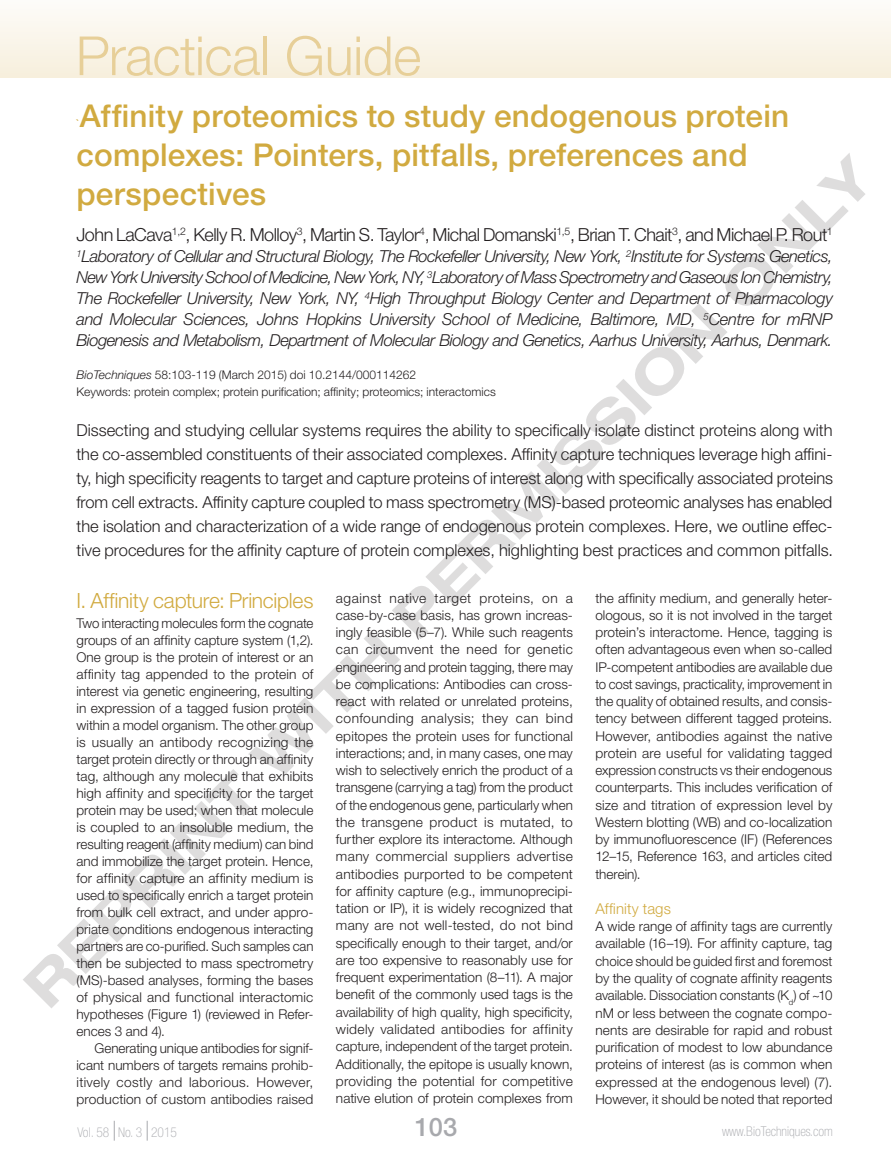
<style>
.page{position:relative;width:891px;height:1168px;background:#fff}
.page>*{position:absolute;margin:0;border:0;box-sizing:border-box;transform-origin:0 0}
.t1{font:700 expanded 57px "Helvetica Neue LT Std";color:#231f20}
.Redesign__Feature_s{font:300 54px "Helvetica Neue LT Std";letter-spacing:-.01em;color:#e7cf98}
.Redesign__Title{font:500 31.5px/39px "Helvetica Neue LT Std";letter-spacing:.005em;color:#d1aa40}
.t2{font:500 25.5px "Helvetica Neue LT Std";color:#a8a9ad}
.Redesign__headings{font:300 21px "Helvetica Neue LT Std";letter-spacing:-.01em;color:#d1aa40}
.Redesign__Authors{font:300 18px "Helvetica Neue LT Std";letter-spacing:-.025em;color:#231f20}
.Redesign__Abstract{font:300 16.5px/24px "Helvetica Neue LT Std";color:#231f20;text-align:justify}
.Redesign__Affiliati{font:italic 300 16.5px/21px "Helvetica Neue LT Std";letter-spacing:-.03em;color:#231f20;text-align:justify}
.Redesign__sub_headi{font:300 15px "Helvetica Neue LT Std";letter-spacing:.005em;color:#d1aa40}
.Redesign__body_text{font:300 13.5px/17.2px "Helvetica Neue LT Std";letter-spacing:.005em;color:#231f20;text-align:justify}
.t3{font:100 condensed 13.5px "Helvetica Neue LT Std";color:#a8a9ad}
.Redesign__doi{font:300 12px/16.5px "Helvetica Neue LT Std";color:#231f20}
.Redesign__Title-2{font:500 10.5px "Helvetica Neue LT Std";color:#d1aa40}
.s1{font-style:italic}
.s2{color:#fff}
</style>
<div class="page">
<svg style="left:147px;top:1120px;width:1px;height:20px"></svg>
<svg style="left:114px;top:1120px;width:1px;height:20px"></svg>
<div style="left:0;top:0;width:891px;height:78px;background:linear-gradient(to right,#faf5ea,#faf5ea)"></div>
<p class="Redesign__Feature_s" style="left:76px;top:23px;width:347px">Practical Guide</p>
<p class="Redesign__Title" style="left:76px;top:96px;width:714px">Affinity proteomics to study endogenous protein complexes: Pointers, pitfalls, preferences and perspectives</p>
<p class="Redesign__Authors" style="left:76px;top:224px;width:758px">John LaCava<sup>1,2</sup>, Kelly R. Molloy<sup>3</sup>, Martin S. Taylor<sup>4</sup>, Michal Domanski<sup>1,5</sup>, Brian T. Chait<sup>3</sup>, and Michael P. Rout<sup>1</sup></p>
<p class="Redesign__Affiliati" style="left:76px;top:245px;width:758px"><sup>1</sup>Laboratory of Cellular and Structural Biology, The Rockefeller University, New York, <sup>2</sup>Institute for Systems Genetics, New York University School of Medicine, New York, NY, <sup>3</sup>Laboratory of Mass Spectrometry and Gaseous Ion Chemistry, The Rockefeller University, New York, NY, <sup>4</sup>High Throughput Biology Center and Department of Pharmacology and Molecular Sciences, Johns Hopkins University School of Medicine, Baltimore, MD, <sup>5</sup>Centre for mRNP Biogenesis and Metabolism, Department of Molecular Biology and Genetics, Aarhus University, Aarhus, Denmark.</p>
<p class="Redesign__doi" style="left:76px;top:366px;width:421px"><span class="s1">BioTechniques</span> 58:103-119 (March 2015) doi 10.2144/000114262<br>Keywords: protein complex; protein purification; affinity; proteomics; interactomics</p>
<p class="Redesign__Abstract" style="left:76px;top:418px;width:758px">Dissecting and studying cellular systems requires the ability to specifically isolate distinct proteins along with the co-assembled constituents of their associated complexes. Affinity capture techniques leverage high affini&shy;ty, high specificity reagents to target and capture proteins of interest along with specifically associated proteins from cell extracts. Affinity capture coupled to mass spectrometry (MS)-based proteomic analyses has enabled the isolation and characterization of a wide range of endogenous protein complexes. Here, we outline effec&shy;tive procedures for the affinity capture of protein complexes, highlighting best practices and common pitfalls.</p>
<p class="Redesign__Title-2" style="left:76px;top:117px;width:4px">`</p>
<h1 class="t1" style="left:9px;top:971px;width:1173px;rotate:-45deg">REPRINT WITH PERMISSION ONLY</h1>
<p class="Redesign__headings" style="left:76px;top:588px;width:238px">I. Affinity capture: Principles</p>
<p class="Redesign__body_text" style="left:76px;top:614px;width:239px">Two interacting molecules form the cognate groups of an affinity capture system (1,2).<br>One group is the protein of interest or an affinity tag appended to the protein of interest via genetic engineering, resulting in expression of a tagged fusion protein within a model organism. The other group is usually an antibody recognizing the target protein directly or through an affinity tag, although any molecule that exhibits high affinity and specificity for the target protein may be used; when that molecule is coupled to an insoluble medium, the resulting reagent (affinity medium) can bind and immobilize the target protein. Hence, for affinity capture an affinity medium is used to specifically enrich a target protein from bulk cell extract, and under appro&shy;priate conditions endogenous interacting partners are co-purified. Such samples can then be subjected to mass spectrometry (MS)-based analyses, forming the bases of physical and functional interactomic hypotheses (Figure 1) (reviewed in Refer&shy;ences 3 and 4).</p>
<p class="Redesign__body_text" style="left:76px;top:1039px;width:238px;text-indent:18px">Generating unique antibodies for signif&shy;icant numbers of targets remains prohib&shy;itively costly and laborious. However, production of custom antibodies raised</p>
<p class="Redesign__body_text" style="left:336px;top:589px;width:239px">against native target proteins, on a case-by-case basis, has grown increas&shy;ingly feasible (5–7). While such reagents can circumvent the need for genetic engineering and protein tagging, there may be complications: Antibodies can cross&shy;react with related or unrelated proteins, confounding analysis; they can bind epitopes the protein uses for functional interactions; and, in many cases, one may wish to selectively enrich the product of a transgene (carrying a tag) from the product of the endogenous gene, particularly when the transgene product is mutated, to further explore its interactome. Although many commercial suppliers advertise antibodies purported to be competent for affinity capture (e.g., immunoprecipi&shy;tation or IP), it is widely recognized that many are not well-tested, do not bind specifically enough to their target, and/or are too expensive to reasonably use for frequent experimentation (8–11). A major benefit of the commonly used tags is the availability of high quality, high specificity, widely validated antibodies for affinity capture, independent of the target protein.<br>Additionally, the epitope is usually known, providing the potential for competitive native elution of protein complexes from</p>
<p class="Redesign__body_text" style="left:595px;top:589px;width:239px">the affinity medium, and generally heter&shy;ologous, so it is not involved in the target protein’s interactome. Hence, tagging is often advantageous even when so-called IP-competent antibodies are available due to cost savings, practicality, improvement in the quality of obtained results, and consis&shy;tency between different tagged proteins.<br>However, antibodies against the native protein are useful for validating tagged expression constructs vs their endogenous counterparts. This includes verification of size and titration of expression level by Western blotting (WB) and co-localization by immunofluorescence (IF) (References 12–15, Reference 163, and articles cited therein).</p>
<p class="Redesign__sub_headi" style="left:595px;top:899px;width:77px">Affinity tags</p>
<p class="Redesign__body_text" style="left:595px;top:917px;width:238px">A wide range of affinity tags are currently available (16–19). For affinity capture, tag choice should be guided first and foremost by the quality of cognate affinity reagents available. Dissociation constants (K<sub>d</sub>) of ~10 nM or less between the cognate compo&shy;nents are desirable for rapid and robust purification of modest to low abundance proteins of interest (as is common when expressed at the endogenous level) (7).<br>However, it should be noted that reported</p>
<p class="t3" style="left:77px;top:1124px;width:101px">Vol. 58 <span class="s2">|</span> No. 3 <span class="s2">|</span> 2015</p>
<p class="t2" style="left:415px;top:1111px;width:44px">103</p>
<p class="t3" style="left:722px;top:1123px;width:112px">www.BioTechniques.com</p>
</div>
